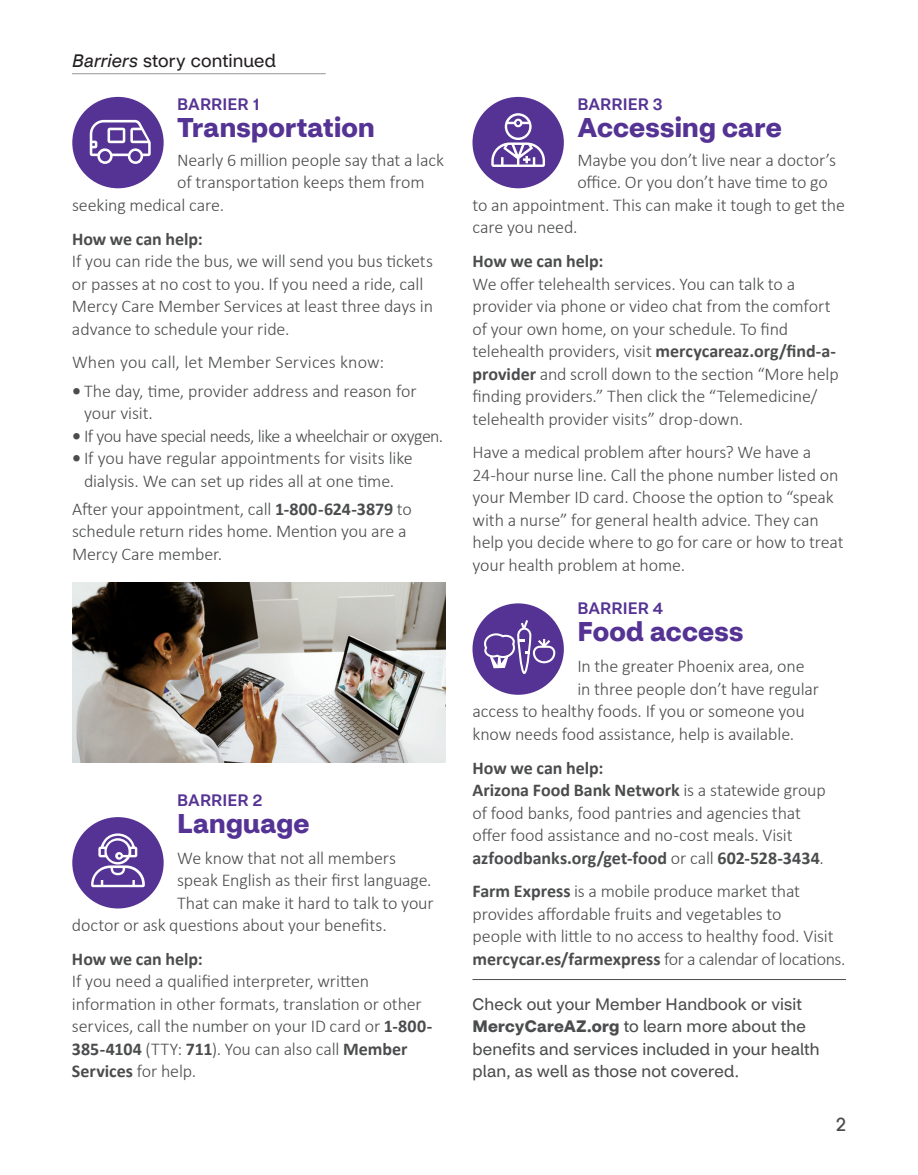
<style>
.page{position:relative;width:918px;height:1175px;background:#fff}
.page>*{position:absolute;margin:0;border:0;box-sizing:border-box;transform-origin:0 0}
.t1{font:700 27px "CVS Health Sans";letter-spacing:.01em;color:#553394}
.t2{font:300 18px/22.5px "Calibri";letter-spacing:-.01em;color:#4b4c4d}
.t3{font:700 18px "Calibri";color:#4b4c4d}
.t4{font:300 18px "Calibri";letter-spacing:-.035em;color:#4b4c4d}
.t5{font:18px "CVS Health Sans";letter-spacing:.005em;color:#231f20}
.t6{font:500 18px "ITC Avant Garde Pro";color:#4b4c4d}
.t7{font:16.5px/22.5px "CVS Health Sans";letter-spacing:.01em;color:#4b4c4d}
.t8{font:500 16.5px "CVS Health Sans";letter-spacing:.01em;color:#553394}
.s1{font-style:italic}
.s2{font-weight:700}
</style>
<div class="page">
<hr style="left:472px;top:979px;width:374px;height:1px;background:#4b4c4d">
<hr style="left:72px;top:73px;width:254px;height:1px;background:#939598">
<div style="left:72px;top:97px;width:92px;height:91px;background:#553394;border-radius:50%"></div>
<svg style="left:90px;top:120px;width:61px;height:44px"></svg>
<img style="left:72px;top:583px;width:374px;height:179px">
<div style="left:72px;top:817px;width:92px;height:91px;background:#553394;border-radius:50%"></div>
<svg style="left:91px;top:833px;width:54px;height:54px"></svg>
<div style="left:472px;top:97px;width:92px;height:91px;background:#553394;border-radius:50%"></div>
<svg style="left:491px;top:113px;width:54px;height:54px"></svg>
<div style="left:472px;top:603px;width:92px;height:91px;background:#553394;border-radius:50%"></div>
<svg style="left:484px;top:620px;width:71px;height:54px"></svg>
<p class="t5" style="left:72px;top:50px;width:205px"><span class="s1">Barriers</span> story continued</p>
<h3 class="t8" style="left:177px;top:94px;width:84px">BARRIER 1</h3>
<h3 class="t1" style="left:177px;top:110px;width:199px">Transportation</h3>
<p class="t2" style="left:177px;top:148px;width:268px">Nearly 6 million people say that a lack</p>
<p class="t2" style="left:177px;top:171px;width:249px">of transportation keeps them from</p>
<p class="t2" style="left:72px;top:193px;width:154px">seeking medical care.</p>
<h4 class="t3" style="left:72px;top:227px;width:132px">How we can help:</h4>
<p class="t2" style="left:72px;top:250px;width:363px">If you can ride the bus, we will send you bus tickets or passes at no cost to you. If you need a ride, call Mercy Care Member Services at least three days in advance to schedule your ride.</p>
<p class="t2" style="left:72px;top:351px;width:314px">When you call, let Member Services know:</p>
<p class="t2" style="left:84px;top:379px;width:334px;text-indent:-12px"><span class="s2">•</span> The day, time, provider address and reason for your visit.</p>
<p class="t4" style="left:72px;top:424px;width:373px"><span class="s2">•</span> If you have special needs, like a wheelchair or oxygen.</p>
<p class="t2" style="left:72px;top:446px;width:342px;text-align:center"><span class="s2">•</span> If you have regular appointments for visits like dialysis. We can set up rides all at one time.</p>
<p class="t2" style="left:72px;top:497px;width:341px">After your appointment, call <span class="s2">1-800-624-3879</span> to schedule return rides home. Mention you are a<br>Mercy Care member.</p>
<h3 class="t8" style="left:177px;top:790px;width:87px">BARRIER 2</h3>
<h3 class="t1" style="left:177px;top:806px;width:134px">Language</h3>
<p class="t2" style="left:177px;top:846px;width:256px">We know that not all members speak English as their first language.</p>
<p class="t2" style="left:72px;top:891px;width:363px;text-indent:105px">That can make it hard to talk to your doctor or ask questions about your benefits.</p>
<h4 class="t3" style="left:72px;top:947px;width:132px">How we can help:</h4>
<p class="t2" style="left:72px;top:970px;width:362px">If you need a qualified interpreter, written information in other formats, translation or other services, call the number on your ID card or <span class="s2">1-800- 385-4104</span> (TTY: <span class="s2">711</span>). You can also call <span class="s2">Member Services</span> for help.</p>
<h3 class="t8" style="left:577px;top:94px;width:87px">BARRIER 3</h3>
<h3 class="t1" style="left:577px;top:110px;width:206px">Accessing care</h3>
<p class="t2" style="left:577px;top:148px;width:260px">Maybe you don’t live near a doctor’s</p>
<p class="t2" style="left:577px;top:171px;width:252px">office. Or you don’t have time to go</p>
<p class="t2" style="left:472px;top:193px;width:374px">to an appointment. This can make it tough to get the</p>
<p class="t2" style="left:473px;top:216px;width:107px">care you need.</p>
<h4 class="t3" style="left:473px;top:250px;width:132px">How we can help:</h4>
<p class="t2" style="left:472px;top:272px;width:368px">We offer telehealth services. You can talk to a provider via phone or video chat from the comfort of your own home, on your schedule. To find telehealth providers, visit <span class="s2">mercycareaz.org/find-a&shy;provider</span> and scroll down to the section “More help finding providers.” Then click the “Telemedicine/ telehealth provider visits” drop-down.</p>
<p class="t2" style="left:473px;top:441px;width:373px">Have a medical problem after hours? We have a 24-hour nurse line. Call the phone number listed on your Member ID card. Choose the option to “speak with a nurse” for general health advice. They can help you decide where to go for care or how to treat your health problem at home.</p>
<h3 class="t8" style="left:577px;top:597px;width:87px">BARRIER 4</h3>
<h3 class="t1" style="left:577px;top:614px;width:167px">Food access</h3>
<p class="t2" style="left:577px;top:655px;width:229px">In the greater Phoenix area, one</p>
<p class="t2" style="left:577px;top:677px;width:243px">in three people don’t have regular</p>
<p class="t2" style="left:473px;top:700px;width:334px">access to healthy foods. If you or someone you</p>
<p class="t2" style="left:473px;top:722px;width:323px">know needs food assistance, help is available.</p>
<h4 class="t3" style="left:473px;top:756px;width:132px">How we can help:</h4>
<p class="t2" style="left:472px;top:778px;width:355px"><span class="s2">Arizona Food Bank Network</span> is a statewide group of food banks, food pantries and agencies that offer food assistance and no-cost meals. Visit <span class="s2">azfoodbanks.org/get-food</span> or call <span class="s2">602-528-3434</span>.</p>
<p class="t2" style="left:472px;top:880px;width:375px"><span class="s2">Farm Express</span> is a mobile produce market that provides affordable fruits and vegetables to<br>people with little to no access to healthy food. Visit <span class="s2">mercycar.es/farmexpress</span> for a calendar of locations.</p>
<p class="t7" style="left:472px;top:993px;width:349px">Check out your Member Handbook or visit <span class="s2">MercyCareAZ.org</span> to learn more about the benefits and services included in your health plan, as well as those not covered.</p>
<p class="t6" style="left:836px;top:1113px;width:11px">2</p>
</div>
